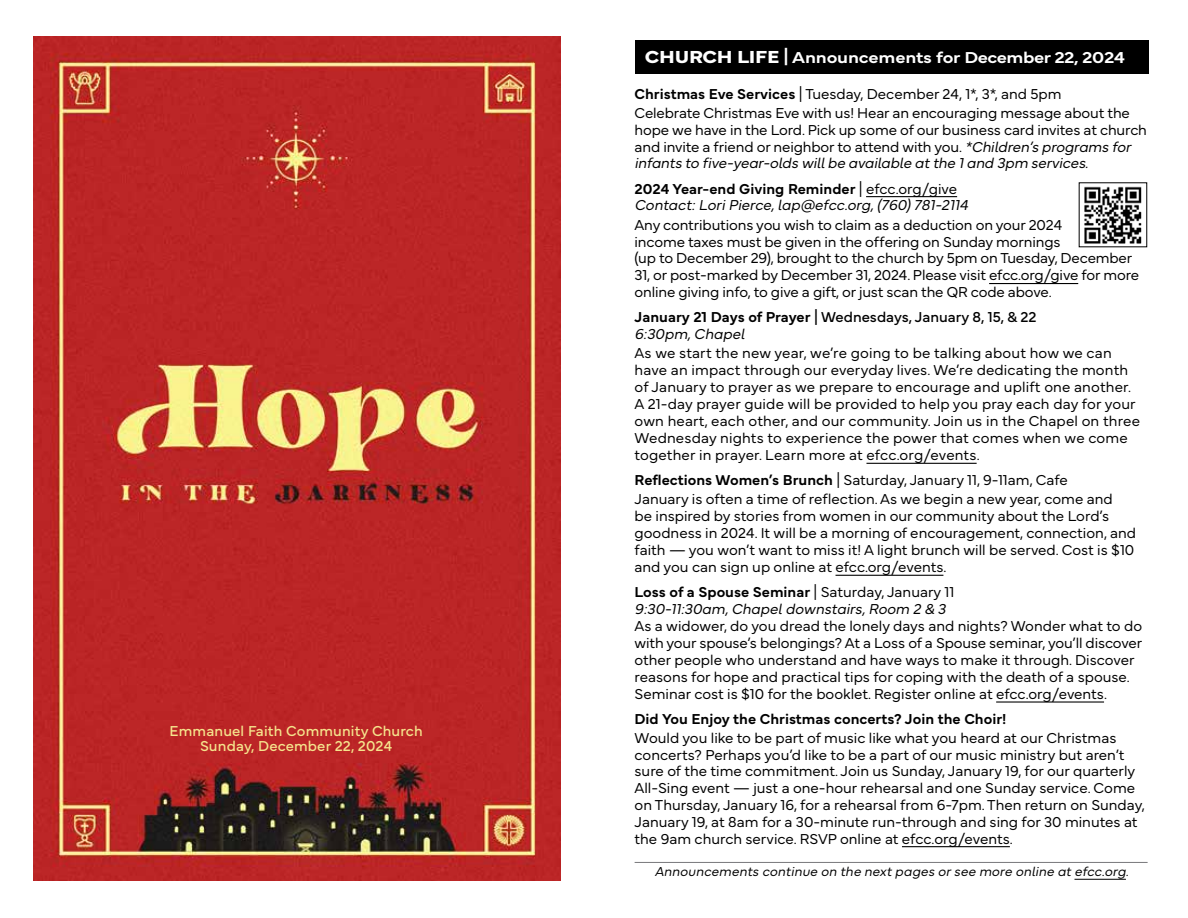
<style>
.page{position:relative;width:1188px;height:918px;background:#fff}
.page>*{position:absolute;margin:0;border:0;box-sizing:border-box;transform-origin:0 0}
.t1{font:600 16.5px "Mundial";letter-spacing:-.01em;color:#fff;scale:1.14 1}
.t2{font:300 15px/17px "Mundial";color:#000}
.t3{font:italic 300 15px/17px "Mundial";color:#000}
.t4{font:15px/17px "Mundial";color:#000}
.t5{font:15px/15px "Mundial";letter-spacing:.01em;color:#f5e48c;text-align:center}
.t6{font:600 15px "Mundial";color:#000}
.t7{font:italic 300 13.5px "Mundial";letter-spacing:.01em;color:#000}
.s1{font-weight:700;font-size:18.15px}
.s2{font-weight:600}
.s3{font-style:italic}
.s4{font-weight:600;font-style:normal}
.s5{font-style:normal}
.s6{font-weight:300;font-style:italic}
</style>
<div class="page">
<img style="left:33px;top:37px;width:527px;height:843px">
<hr style="left:635px;top:862px;width:513px;height:1px;background:#77787b">
<hr style="left:1075px;top:879px;width:51px;height:1px;background:#000">
<div style="left:635px;top:40px;width:513px;height:34px;background:#000"></div>
<hr style="left:866px;top:196px;width:91px;height:1px;background:#000">
<hr style="left:989px;top:283px;width:89px;height:1px;background:#000">
<hr style="left:866px;top:463px;width:111px;height:1px;background:#000">
<hr style="left:836px;top:575px;width:107px;height:1px;background:#000">
<hr style="left:996px;top:701px;width:108px;height:2px;background:#000">
<hr style="left:902px;top:846px;width:108px;height:1px;background:#000">
<img style="left:1084px;top:186px;width:58px;height:58px">
<p class="t5" style="left:170px;top:722px;width:255px">Emmanuel Faith Community Church<br>Sunday, December 22, 2024</p>
<p class="t1" style="left:645px;top:45px;width:423px"><span class="s1">CHURCH LIFE</span> | Announcements for December 22, 2024</p>
<p class="t2" style="left:635px;top:83px;width:497px;line-height:18.9px"><span class="s2">Christmas Eve Services</span> | Tuesday, December 24, 1*, 3*, and 5pm<br>Celebrate Christmas Eve with us! Hear an encouraging message about the</p>
<p class="t2" style="left:635px;top:120px;width:514px">hope we have in the Lord. Pick up some of our business card invites at church and invite a friend or neighbor to attend with you. <span class="s3">*Children’s programs for infants to five-year-olds will be available at the 1 and 3pm services.</span></p>
<p class="t3" style="left:635px;top:179px;width:335px"><span class="s4">2024 Year-end Giving Reminder</span> <span class="s5">| efcc.org/give<br></span>Contact: Lori Pierce, lap@efcc.org, (760) 781-2114</p>
<p class="t2" style="left:635px;top:215px;width:506px">Any contributions you wish to claim as a deduction on your 2024<br>income taxes must be given in the offering on Sunday mornings<br>(up to December 29), brought to the church by 5pm on Tuesday, December 31, or post-marked by December 31, 2024. Please visit efcc.org/give for more online giving info, to give a gift, or just scan the QR code above.</p>
<p class="t4" style="left:635px;top:307px;width:404px"><span class="s2">January 21 Days of Prayer</span> | Wednesdays, January 8, 15, &amp; 22<br><span class="s6">6:30pm, Chapel</span></p>
<p class="t2" style="left:635px;top:343px;width:507px">As we start the new year, we’re going to be talking about how we can have an impact through our everyday lives. We’re dedicating the month of January to prayer as we prepare to encourage and uplift one another.<br>A 21-day prayer guide will be provided to help you pray each day for your own heart, each other, and our community. Join us in the Chapel on three Wednesday nights to experience the power that comes when we come together in prayer. Learn more at efcc.org/events.</p>
<p class="t2" style="left:635px;top:469px;width:480px;line-height:19px"><span class="s2">Reflections Women’s Brunch</span> | Saturday, January 11, 9-11am, Cafe<br>January is often a time of reflection. As we begin a new year, come and</p>
<p class="t2" style="left:635px;top:506px;width:503px">be inspired by stories from women in our community about the Lord’s goodness in 2024. It will be a morning of encouragement, connection, and faith — you won’t want to miss it! A light brunch will be served. Cost is $10 and you can sign up online at efcc.org/events.</p>
<p class="t3" style="left:635px;top:582px;width:321px"><span class="s4">Loss of a Spouse Seminar</span> <span class="s5">| Saturday, January 11<br></span>9:30-11:30am, Chapel downstairs, Room 2 &amp; 3</p>
<p class="t2" style="left:635px;top:616px;width:509px">As a widower, do you dread the lonely days and nights? Wonder what to do with your spouse’s belongings? At a Loss of a Spouse seminar, you’ll discover other people who understand and have ways to make it through. Discover reasons for hope and practical tips for coping with the death of a spouse.<br>Seminar cost is $10 for the booklet. Register online at efcc.org/events.</p>
<p class="t6" style="left:635px;top:707px;width:373px">Did You Enjoy the Christmas concerts? Join the Choir!</p>
<p class="t2" style="left:635px;top:728px;width:512px">Would you like to be part of music like what you heard at our Christmas concerts? Perhaps you’d like to be a part of our music ministry but aren’t sure of the time commitment. Join us Sunday, January 19, for our quarterly All-Sing event — just a one-hour rehearsal and one Sunday service. Come on Thursday, January 16, for a rehearsal from 6-7pm. Then return on Sunday, January 19, at 8am for a 30-minute run-through and sing for 30 minutes at the 9am church service. RSVP online at efcc.org/events.</p>
<p class="t7" style="left:655px;top:861px;width:475px">Announcements continue on the next pages or see more online at efcc.org.</p>
</div>
